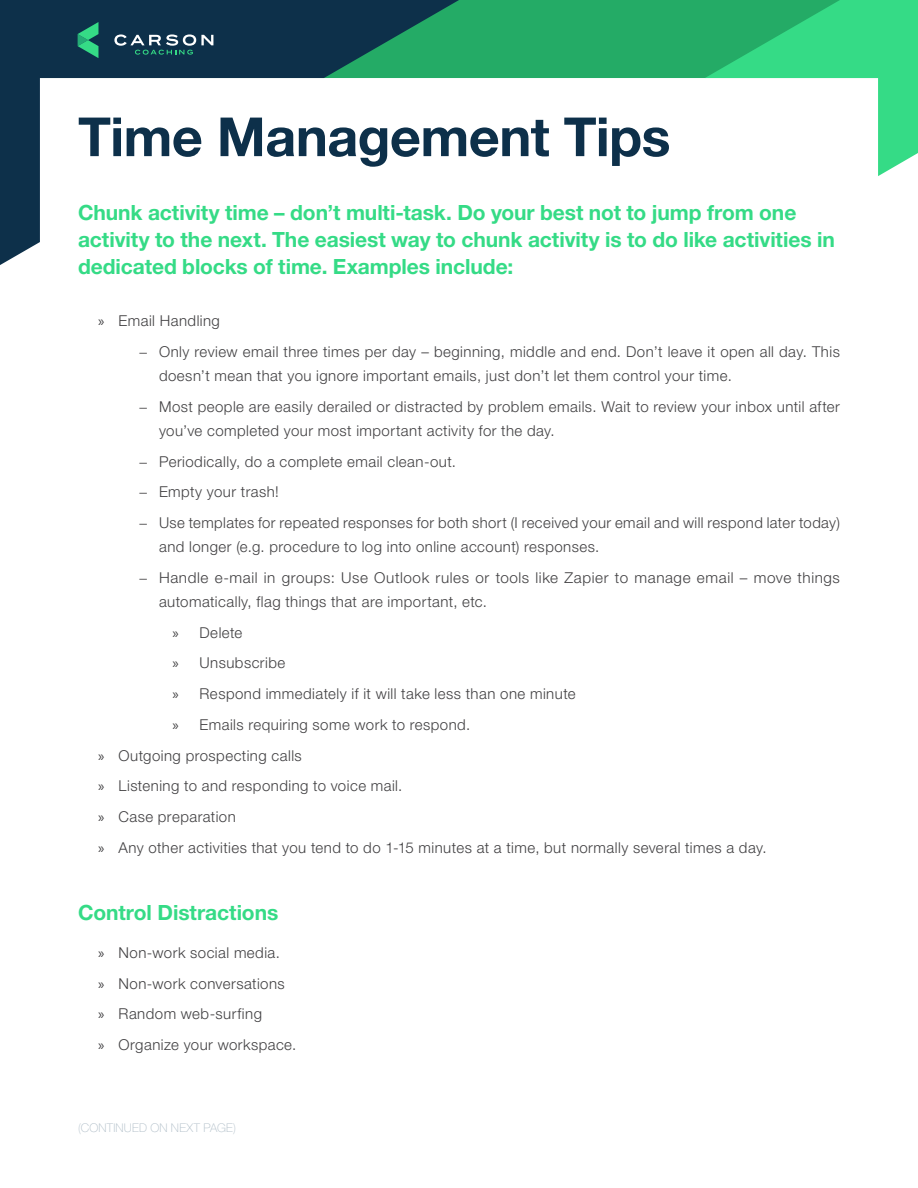
<style>
.page{position:relative;width:918px;height:1188px;background:#fff}
.page>*{position:absolute;margin:0;border:0;box-sizing:border-box;transform-origin:0 0}
.t1{font:700 54px "Helvetica Neue LT Pro";letter-spacing:-.01em;color:#0d304a}
.t2{font:700 21px/27px "Helvetica Neue LT Pro";letter-spacing:-.005em;color:#35db86}
.t3{font:300 15px/30.8px "Helvetica Neue LT Pro";letter-spacing:.03em;color:#414042}
.t4{font:100 12px "Helvetica Neue LT Pro";letter-spacing:.015em;color:#afbdc7}
.s1{font-family:"Myriad Pro";font-weight:400}
</style>
<div class="page">
<div style="left:459px;top:0;width:246px;height:78px;background:#24ab66"></div>
<svg style="left:705px;top:0;width:213px;height:176px"></svg>
<svg style="left:0;top:0;width:459px;height:265px"></svg>
<svg style="left:78px;top:22px;width:20px;height:36px"></svg>
<svg style="left:114px;top:34px;width:99px;height:21px"></svg>
<h1 class="t1" style="left:78px;top:104px;width:594px">Time Management Tips</h1>
<h2 class="t2" style="left:78px;top:199px;width:758px">Chunk activity time – don’t multi-task. Do your best not to jump from one activity to the next. The easiest way to chunk activity is to do like activities in dedicated blocks of time. Examples include:</h2>
<p class="t3" style="left:139px;top:305px;width:703px;text-indent:-40px"><span class="s1">»</span> Email Handling<br>− Only review email three times per day – beginning, middle and end. Don’t leave it open all day. This</p>
<p class="t3" style="left:139px;top:360px;width:703px;text-indent:20px">doesn’t mean that you ignore important emails, just don’t let them control your time.<br>− Most people are easily derailed or distracted by problem emails. Wait to review your inbox until after</p>
<p class="t3" style="left:139px;top:415px;width:703px;text-indent:20px">you’ve completed your most important activity for the day.<br>− Periodically, do a complete email clean-out.<br>− Empty your trash!<br>− Use templates for repeated responses for both short (I received your email and will respond later today)</p>
<p class="t3" style="left:139px;top:531px;width:703px;text-indent:20px">and longer (e.g. procedure to log into online account) responses.<br>− Handle e-mail in groups: Use Outlook rules or tools like Zapier to manage email – move things</p>
<p class="t3" style="left:159px;top:586px;width:330px">automatically, flag things that are important, etc.</p>
<p class="t3" style="left:173px;top:617px;width:71px"><span class="s1">»</span> Delete</p>
<p class="t3" style="left:173px;top:647px;width:114px"><span class="s1">»</span> Unsubscribe</p>
<p class="t3" style="left:173px;top:678px;width:405px"><span class="s1">»</span> Respond immediately if it will take less than one minute</p>
<p class="t3" style="left:173px;top:709px;width:299px"><span class="s1">»</span> Emails requiring some work to respond.</p>
<p class="t3" style="left:98px;top:740px;width:205px"><span class="s1">»</span> Outgoing prospecting calls</p>
<p class="t3" style="left:98px;top:770px;width:306px"><span class="s1">»</span> Listening to and responding to voice mail.</p>
<p class="t3" style="left:98px;top:801px;width:139px"><span class="s1">»</span> Case preparation</p>
<p class="t3" style="left:98px;top:832px;width:670px"><span class="s1">»</span> Any other activities that you tend to do 1-15 minutes at a time, but normally several times a day.</p>
<h2 class="t2" style="left:78px;top:899px;width:202px">Control Distractions</h2>
<p class="t3" style="left:98px;top:937px;width:200px"><span class="s1">»</span> Non-work social media.<br><span class="s1">»</span> Non-work conversations<br><span class="s1">»</span> Random web-surfing<br><span class="s1">»</span> Organize your workspace.</p>
<p class="t4" style="left:78px;top:1121px;width:160px">(CONTINUED ON NEXT PAGE)</p>
</div>
